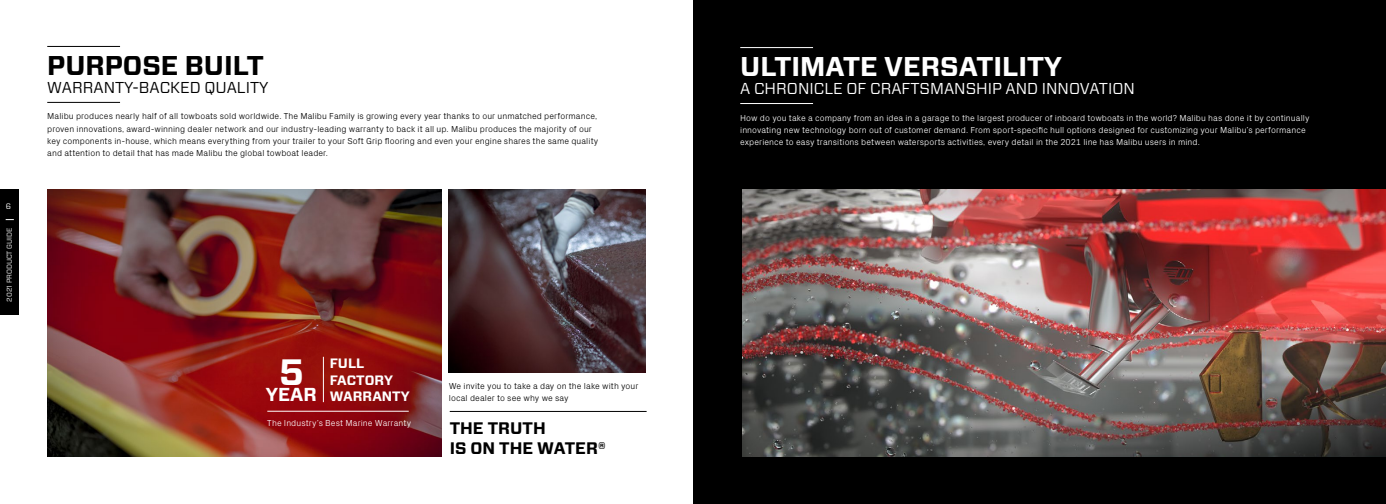
<style>
.page{position:relative;width:1386px;height:504px;background:#fff}
.page>*{position:absolute;margin:0;border:0;box-sizing:border-box;transform-origin:0 0}
.t1{font:700 36.66px "Forza";color:#fff}
.t2{font:700 27.12px "Forza";color:#fff}
.t3{font:700 27.12px "Forza";color:#000}
.t4{font:700 18.72px "Forza";color:#fff}
.t5{font:700 16.71px/20px "Forza";color:#000}
.t6{font:15.75px "Forza";color:#fff}
.t7{font:15.75px "Forza";color:#000}
.t8{font:700 13.56px/16.3px "Forza";color:#fff}
.t9{font:300 8.75px/12.2px "Px Grotesk";letter-spacing:.005em;color:#000}
.t10{font:300 8.75px/12.2px "Px Grotesk";letter-spacing:.005em;color:#fff}
.t11{font:7.88px "Forza";color:#fff}
.t12{font:7px "Forza";color:#fff}
</style>
<div class="page">
<div style="left:693px;top:0;width:693px;height:504px;background:#000"></div>
<img style="left:449px;top:189px;width:197px;height:183px">
<img style="left:47px;top:189px;width:395px;height:268px">
<img style="left:742px;top:189px;width:644px;height:268px">
<hr style="left:740px;top:47px;width:73px;height:1px;background:#fff">
<hr style="left:740px;top:103px;width:73px;height:1px;background:#fff">
<hr style="left:47px;top:46px;width:73px;height:1px;background:#000">
<hr style="left:47px;top:102px;width:73px;height:1px;background:#000">
<hr style="left:267px;top:411px;width:142px;height:1px;background:#fff">
<hr style="left:323px;top:357px;width:1px;height:45px;background:#fff">
<hr style="left:450px;top:411px;width:197px;height:1px;background:#000">
<div style="left:0;top:189px;width:19px;height:126px;background:#000"></div>
<p class="t11" style="left:6px;top:201px;width:7px">6</p>
<p class="t12" style="left:5px;top:302px;width:75px;rotate:-90deg">2021 PRODUCT GUIDE</p>
<h2 class="t3" style="left:47px;top:48px;width:218px">PURPOSE BUILT</h2>
<h3 class="t7" style="left:47px;top:77px;width:223px">WARRANTY-BACKED QUALITY</h3>
<p class="t9" style="left:47px;top:110px;width:553px">Malibu produces nearly half of all towboats sold worldwide. The Malibu Family is growing every year thanks to our unmatched performance, proven innovations, award-winning dealer network and our industry-leading warranty to back it all up. Malibu produces the majority of our key components in-house, which means everything from your trailer to your Soft Grip flooring and even your engine shares the same quality and attention to detail that has made Malibu the global towboat leader.</p>
<h1 class="t1" style="left:279px;top:347px;width:26px">5</h1>
<h3 class="t4" style="left:266px;top:382px;width:53px">YEAR</h3>
<h3 class="t8" style="left:330px;top:356px;width:81px">FULL<br>FACTORY<br>WARRANTY</h3>
<p class="t9" style="left:449px;top:379px;width:191px">We invite you to take a day on the lake with your local dealer to see why we say</p>
<p class="t10" style="left:267px;top:416px;width:145px">The Industry’s Best Marine Warranty</p>
<h3 class="t5" style="left:450px;top:418px;width:157px">THE TRUTH<br>IS ON THE WATER®</h3>
<h2 class="t2" style="left:740px;top:49px;width:323px">ULTIMATE VERSATILITY</h2>
<h3 class="t6" style="left:740px;top:78px;width:396px">A CHRONICLE OF CRAFTSMANSHIP AND INNOVATION</h3>
<p class="t10" style="left:740px;top:111px;width:571px">How do you take a company from an idea in a garage to the largest producer of inboard towboats in the world? Malibu has done it by continually innovating new technology born out of customer demand. From sport-specific hull options designed for customizing your Malibu’s performance experience to easy transitions between watersports activities, every detail in the 2021 line has Malibu users in mind.</p>
</div>
